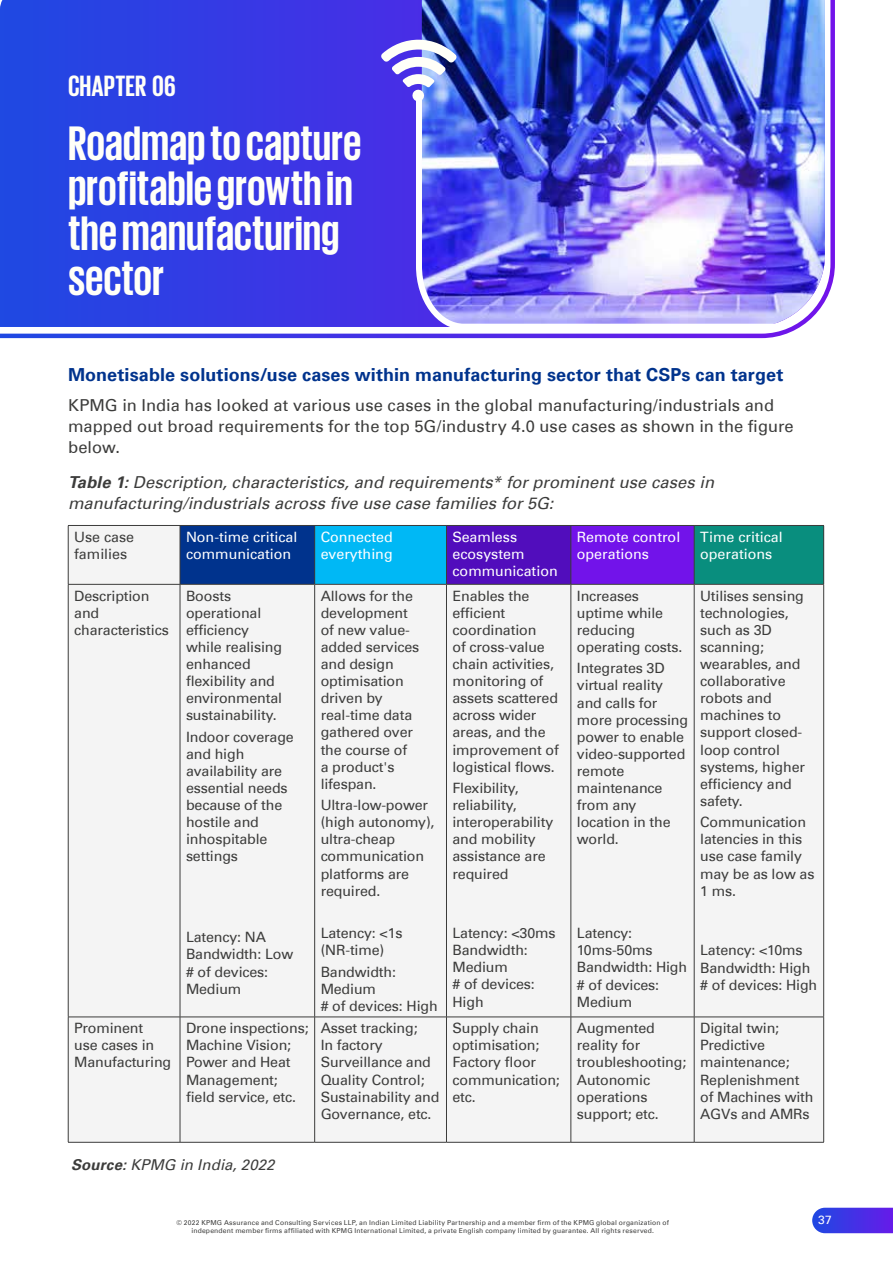
<style>
.page{position:relative;width:893px;height:1263px;background:#fff}
.page>*{position:absolute;margin:0;border:0;box-sizing:border-box;transform-origin:0 0}
.t1{font:700 49.5px/45px "KPMG Cyrillic";color:#fffff8}
.t2{font:700 30px "KPMG Cyrillic";letter-spacing:.005em;color:#fffff8}
.t3{font:700 18px "Universfor KPMG";letter-spacing:.005em;color:#00338d}
.t4{font:16.5px/21px "Universfor KPMG";color:#3c3c3b}
.t5{font:italic 16.5px/21px "Universfor KPMG";color:#3c3c3b}
.t6{font:italic 15px "Universfor KPMG";letter-spacing:.005em;color:#3c3c3b}
.t7{font:14.25px/17.1px "Universfor KPMG";letter-spacing:-.01em;color:#3c3c3b}
.t8{font:14.25px/17.1px "Universfor KPMG";color:#fff}
.t9{font:12px "Universfor KPMG";color:#fff}
.t10{font:6.75px/8.1px "Universfor KPMG";letter-spacing:.03em;color:#3c3c3b;text-align:center}
.s1{font-weight:700}
</style>
<div class="page">
<svg style="left:812px;top:1208px;width:81px;height:25px;background:#4938e6"></svg>
<svg style="left:0;top:0;width:835px;height:339px"></svg>
<svg style="left:0;top:0;width:422px;height:327px;background:#333be4"></svg>
<img style="left:422px;top:0;width:403px;height:327px">
<div style="left:69px;top:526px;width:111px;height:491px;background:#f4f4f4"></div>
<div style="left:180px;top:525px;width:135px;height:59px;background:#00338d"></div>
<div style="left:315px;top:525px;width:131px;height:59px;background:#00b8f5"></div>
<div style="left:446px;top:525px;width:125px;height:59px;background:#510dbc"></div>
<div style="left:571px;top:525px;width:123px;height:59px;background:#7213ea"></div>
<div style="left:694px;top:525px;width:130px;height:59px;background:#098e7e"></div>
<div style="left:181px;top:585px;width:642px;height:432px;background:#f4f4f4"></div>
<div style="left:69px;top:1018px;width:754px;height:124px;background:#f4f4f4"></div>
<hr style="left:68px;top:525px;width:112px;height:1px;background:#3c3c3b">
<hr style="left:68px;top:526px;width:1px;height:58px;background:#3c3c3b">
<hr style="left:180px;top:525px;width:135px;height:1px;background:#3c3c3b">
<hr style="left:180px;top:526px;width:1px;height:58px;background:#3c3c3b">
<hr style="left:315px;top:525px;width:131px;height:1px;background:#3c3c3b">
<hr style="left:314px;top:526px;width:1px;height:58px;background:#3c3c3b">
<hr style="left:446px;top:525px;width:125px;height:1px;background:#3c3c3b">
<hr style="left:446px;top:526px;width:1px;height:58px;background:#3c3c3b">
<hr style="left:571px;top:525px;width:123px;height:1px;background:#3c3c3b">
<hr style="left:571px;top:526px;width:1px;height:58px;background:#3c3c3b">
<hr style="left:694px;top:525px;width:130px;height:1px;background:#3c3c3b">
<hr style="left:694px;top:526px;width:1px;height:58px;background:#3c3c3b">
<hr style="left:823px;top:526px;width:1px;height:58px;background:#3c3c3b">
<hr style="left:68px;top:584px;width:112px;height:1px;background:#3c3c3b">
<hr style="left:68px;top:584px;width:1px;height:433px;background:#3c3c3b">
<hr style="left:180px;top:584px;width:135px;height:1px;background:#3c3c3b">
<hr style="left:180px;top:584px;width:1px;height:433px;background:#3c3c3b">
<hr style="left:315px;top:584px;width:131px;height:1px;background:#3c3c3b">
<hr style="left:314px;top:584px;width:1px;height:433px;background:#3c3c3b">
<hr style="left:446px;top:584px;width:125px;height:1px;background:#3c3c3b">
<hr style="left:446px;top:584px;width:1px;height:433px;background:#3c3c3b">
<hr style="left:571px;top:584px;width:123px;height:1px;background:#3c3c3b">
<hr style="left:571px;top:584px;width:1px;height:433px;background:#3c3c3b">
<hr style="left:694px;top:584px;width:130px;height:1px;background:#3c3c3b">
<hr style="left:694px;top:584px;width:1px;height:433px;background:#3c3c3b">
<hr style="left:823px;top:584px;width:1px;height:433px;background:#3c3c3b">
<hr style="left:68px;top:1017px;width:112px;height:1px;background:#3c3c3b">
<hr style="left:68px;top:1017px;width:1px;height:125px;background:#3c3c3b">
<hr style="left:180px;top:1017px;width:135px;height:1px;background:#3c3c3b">
<hr style="left:180px;top:1017px;width:1px;height:125px;background:#3c3c3b">
<hr style="left:315px;top:1017px;width:131px;height:1px;background:#3c3c3b">
<hr style="left:314px;top:1017px;width:1px;height:125px;background:#3c3c3b">
<hr style="left:446px;top:1017px;width:125px;height:1px;background:#3c3c3b">
<hr style="left:446px;top:1017px;width:1px;height:125px;background:#3c3c3b">
<hr style="left:571px;top:1017px;width:123px;height:1px;background:#3c3c3b">
<hr style="left:571px;top:1017px;width:1px;height:125px;background:#3c3c3b">
<hr style="left:694px;top:1017px;width:130px;height:1px;background:#3c3c3b">
<hr style="left:694px;top:1017px;width:1px;height:125px;background:#3c3c3b">
<hr style="left:823px;top:1017px;width:1px;height:125px;background:#3c3c3b">
<hr style="left:68px;top:1142px;width:112px;height:1px;background:#3c3c3b">
<hr style="left:180px;top:1142px;width:135px;height:1px;background:#3c3c3b">
<hr style="left:315px;top:1142px;width:131px;height:1px;background:#3c3c3b">
<hr style="left:446px;top:1142px;width:125px;height:1px;background:#3c3c3b">
<hr style="left:571px;top:1142px;width:123px;height:1px;background:#3c3c3b">
<hr style="left:694px;top:1142px;width:130px;height:1px;background:#3c3c3b">
<svg style="left:381px;top:40px;width:76px;height:62px"></svg>
<img style="left:413px;top:91px;width:375px;height:242px">
<h2 class="t2" style="left:68px;top:71px;width:109px">CHAPTER 06</h2>
<h1 class="t1" style="left:68px;top:119px;width:295px">Roadmap to capture profitable growth in the manufacturing sector</h1>
<p class="t3" style="left:68px;top:364px;width:717px">Monetisable solutions/use cases within manufacturing sector that CSPs can target</p>
<p class="t4" style="left:68px;top:394px;width:727px">KPMG in India has looked at various use cases in the global manufacturing/industrials and mapped out broad requirements for the top 5G/industry 4.0 use cases as shown in the figure below.</p>
<p class="t5" style="left:68px;top:471px;width:647px"><span class="s1">Table 1:</span> Description, characteristics, and requirements* for prominent use cases in manufacturing/industrials across five use case families for 5G:</p>
<p class="t7" style="left:74px;top:528px;width:61px">Use case families</p>
<p class="t8" style="left:186px;top:528px;width:113px">Non-time critical communication</p>
<p class="t8" style="left:321px;top:528px;width:74px">Connected everything</p>
<p class="t8" style="left:452px;top:528px;width:107px">Seamless ecosystem communication</p>
<p class="t8" style="left:577px;top:528px;width:105px">Remote control operations</p>
<p class="t8" style="left:700px;top:528px;width:84px">Time critical operations</p>
<p class="t7" style="left:74px;top:587px;width:96px">Description and characteristics</p>
<p class="t7" style="left:186px;top:587px;width:98px">Boosts operational efficiency while realising enhanced flexibility and environmental sustainability.</p>
<p class="t7" style="left:186px;top:728px;width:109px">Indoor coverage and high availability are essential needs because of the hostile and inhospitable settings</p>
<p class="t7" style="left:321px;top:587px;width:100px">Allows for the development of new value&shy;added services and design optimisation driven by real-time data gathered over the course of<br>a product's lifespan.</p>
<p class="t7" style="left:321px;top:796px;width:115px">Ultra-low-power (high autonomy), ultra-cheap communication platforms are required.</p>
<p class="t7" style="left:321px;top:925px;width:83px">Latency: &lt;1s (NR-time)</p>
<p class="t7" style="left:321px;top:963px;width:119px">Bandwidth:<br>Medium<br># of devices: High</p>
<p class="t7" style="left:700px;top:587px;width:106px">Utilises sensing technologies, such as 3D scanning; wearables, and collaborative robots and machines to support closed&shy;loop control systems, higher efficiency and safety.</p>
<p class="t7" style="left:700px;top:814px;width:116px">Communication latencies in this use case family may be as low as<br>1 ms.</p>
<p class="t7" style="left:452px;top:587px;width:108px">Enables the efficient coordination<br>of cross-value chain activities, monitoring of assets scattered across wider areas, and the improvement of logistical flows.</p>
<p class="t7" style="left:452px;top:779px;width:102px">Flexibility, reliability, interoperability and mobility assistance are required</p>
<p class="t7" style="left:577px;top:587px;width:107px">Increases uptime while reducing operating costs.</p>
<p class="t7" style="left:577px;top:660px;width:113px">Integrates 3D virtual reality and calls for more processing power to enable video-supported remote maintenance from any location in the world.</p>
<p class="t7" style="left:452px;top:924px;width:105px">Latency: &lt;30ms<br>Bandwidth:<br>Medium<br># of devices:<br>High</p>
<p class="t7" style="left:577px;top:925px;width:112px">Latency:<br>10ms-50ms<br>Bandwidth: High # of devices:<br>Medium</p>
<p class="t7" style="left:186px;top:929px;width:109px">Latency: NA<br>Bandwidth: Low # of devices:<br>Medium</p>
<p class="t7" style="left:700px;top:942px;width:119px">Latency: &lt;10ms<br>Bandwidth: High # of devices: High</p>
<p class="t7" style="left:74px;top:1020px;width:99px">Prominent<br>use cases in<br>Manufacturing</p>
<p class="t7" style="left:186px;top:1020px;width:124px">Drone inspections;<br>Machine Vision;<br>Power and Heat<br>Management; field service, etc.</p>
<p class="t7" style="left:321px;top:1020px;width:120px">Asset tracking;<br>In factory<br>Surveillance and<br>Quality Control;<br>Sustainability and<br>Governance, etc.</p>
<p class="t7" style="left:452px;top:1020px;width:109px">Supply chain optimisation;<br>Factory floor communication; etc.</p>
<p class="t7" style="left:577px;top:1020px;width:111px">Augmented reality for troubleshooting;<br>Autonomic operations support; etc.</p>
<p class="t7" style="left:700px;top:1020px;width:115px">Digital twin;<br>Predictive maintenance;<br>Replenishment of Machines with<br>AGVs and AMRs</p>
<p class="t6" style="left:71px;top:1156px;width:205px"><span class="s1">Source:</span> KPMG in India, 2022</p>
<p class="t10" style="left:177px;top:1219px;width:494px">© 2022 KPMG Assurance and Consulting Services LLP, an Indian Limited Liability Partnership and a member firm of the KPMG global organization of independent member firms affiliated with KPMG International Limited, a private English company limited by guarantee. All rights reserved.</p>
<p class="t9" style="left:818px;top:1212px;width:15px">37</p>
</div>
